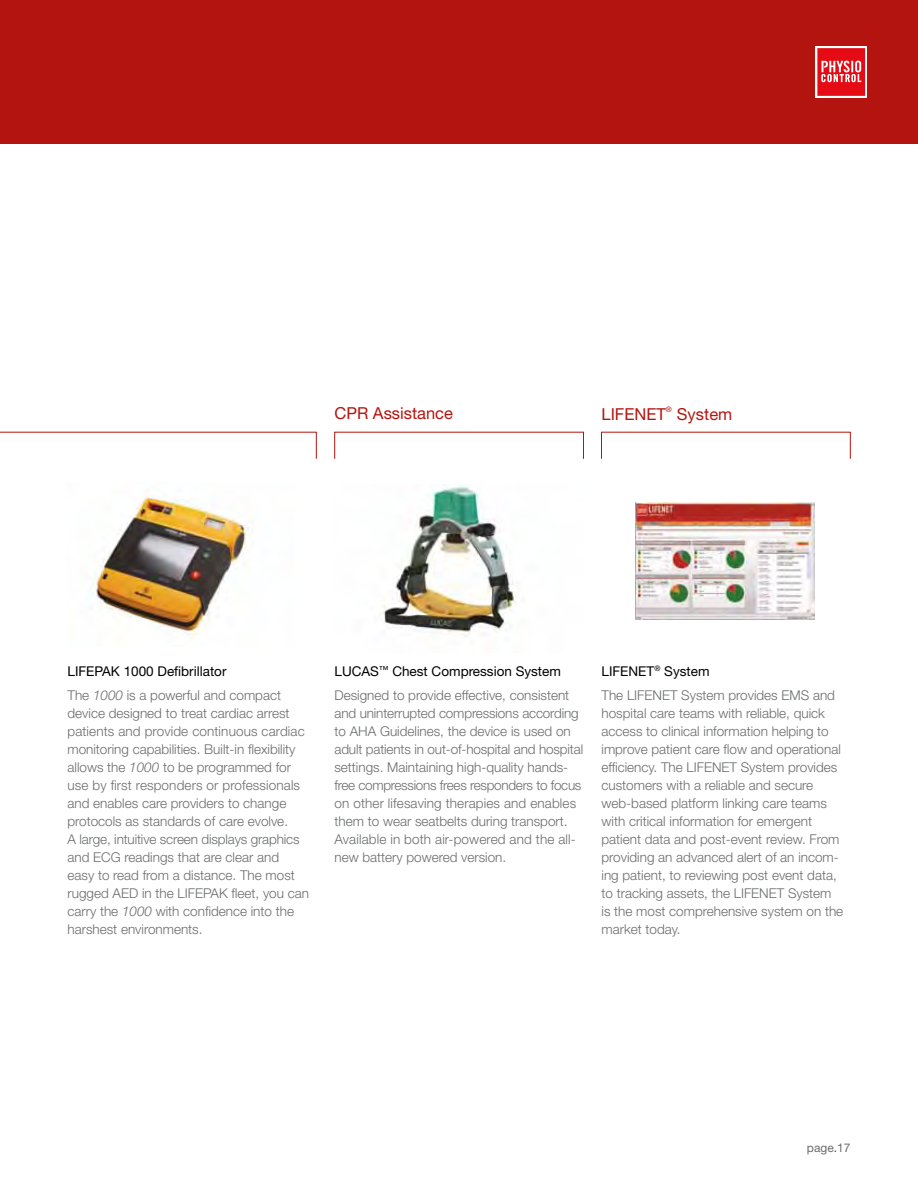
<style>
.page{position:relative;width:918px;height:1188px;background:#fff}
.page>*{position:absolute;margin:0;border:0;box-sizing:border-box;transform-origin:0 0}
.t1{font:16.5px "Helvetica Neue LT Std";color:#b4140f}
.t2{font:300 13.5px/18px "Helvetica Neue LT Std";color:#6a6c6c}
.t3{font:13.5px/24.8px "Helvetica Neue LT Std";color:#000}
.t4{font:12px "Helvetica Neue LT Std";color:#6a6c6c}
.t5{font:7.5px "Helvetica Neue LT Std";color:#b4140f}
.s1{font-weight:300;color:#6a6c6c}
.s2{font-weight:300;font-style:italic;color:#6a6c6c}
.s3{font-style:italic}
.s4{font-weight:400;color:#000}
.s5{color:#b4140f}
</style>
<div class="page">
<div style="left:0;top:0;width:918px;height:144px;background:#b4140f"></div>
<svg style="left:815px;top:46px;width:52px;height:52px"></svg>
<svg style="left:817px;top:48px;width:48px;height:48px;background:#e9383f"></svg>
<img style="left:89px;top:491px;width:160px;height:148px">
<img style="left:382px;top:485px;width:135px;height:152px">
<img style="left:635px;top:503px;width:180px;height:117px">
<svg style="left:0;top:432px;width:316px;height:27px"></svg>
<p class="t1" style="left:334px;top:404px;width:120px">CPR Assistance</p>
<p class="t1" style="left:602px;top:404px;width:66px">LIFENET</p>
<p class="t5" style="left:666px;top:405px;width:7px">®</p>
<p class="t1" style="left:677px;top:404px;width:57px">System</p>
<p class="t3" style="left:68px;top:658px;width:215px">LIFEPAK 1000 Defibrillator<br><span class="s1">The</span> <span class="s2">1000</span> <span class="s1">is a powerful and compact</span></p>
<p class="t2" style="left:68px;top:704px;width:243px">device designed to treat cardiac arrest patients and provide continuous cardiac monitoring capabilities. Built-in flexibility allows the <span class="s3">1000</span> to be programmed for use by first responders or professionals and enables care providers to change protocols as standards of care evolve.<br>A large, intuitive screen displays graphics and ECG readings that are clear and easy to read from a distance. The most rugged AED in the LIFEPAK fleet, you can carry the <span class="s3">1000</span> with confidence into the harshest environments.</p>
<p class="t2" style="left:334px;top:658px;width:236px;line-height:24.8px"><span class="s4">LUCAS</span><sup>™</sup> <span class="s4">Chest Compression System<br></span>Designed to provide effective, consistent</p>
<p class="t2" style="left:334px;top:704px;width:250px">and uninterrupted compressions according to AHA Guidelines, the device is used on adult patients in out-of-hospital and hospital settings. Maintaining high-quality hands&shy;free compressions frees responders to focus on other lifesaving therapies and enables them to wear seatbelts during transport.<br>Available in both air-powered and the all&shy;new battery powered version.</p>
<p class="t2" style="left:602px;top:658px;width:235px;line-height:24.8px"><span class="s4">LIFENET</span><sup>®</sup> <span class="s4">System<br></span>The LIFENET System provides EMS and</p>
<p class="t2" style="left:602px;top:704px;width:243px">hospital care teams with reliable, quick access to clinical information helping to improve patient care flow and operational efficiency. The LIFENET System provides customers with a reliable and secure web-based platform linking care teams with critical information for emergent patient data and post-event review. From providing an advanced alert of an incom&shy;ing patient, to reviewing post event data, to tracking assets, the LIFENET System is the most comprehensive system on the market today.</p>
<p class="t4" style="left:807px;top:1141px;width:45px">page<span class="s5">.</span>17</p>
</div>
